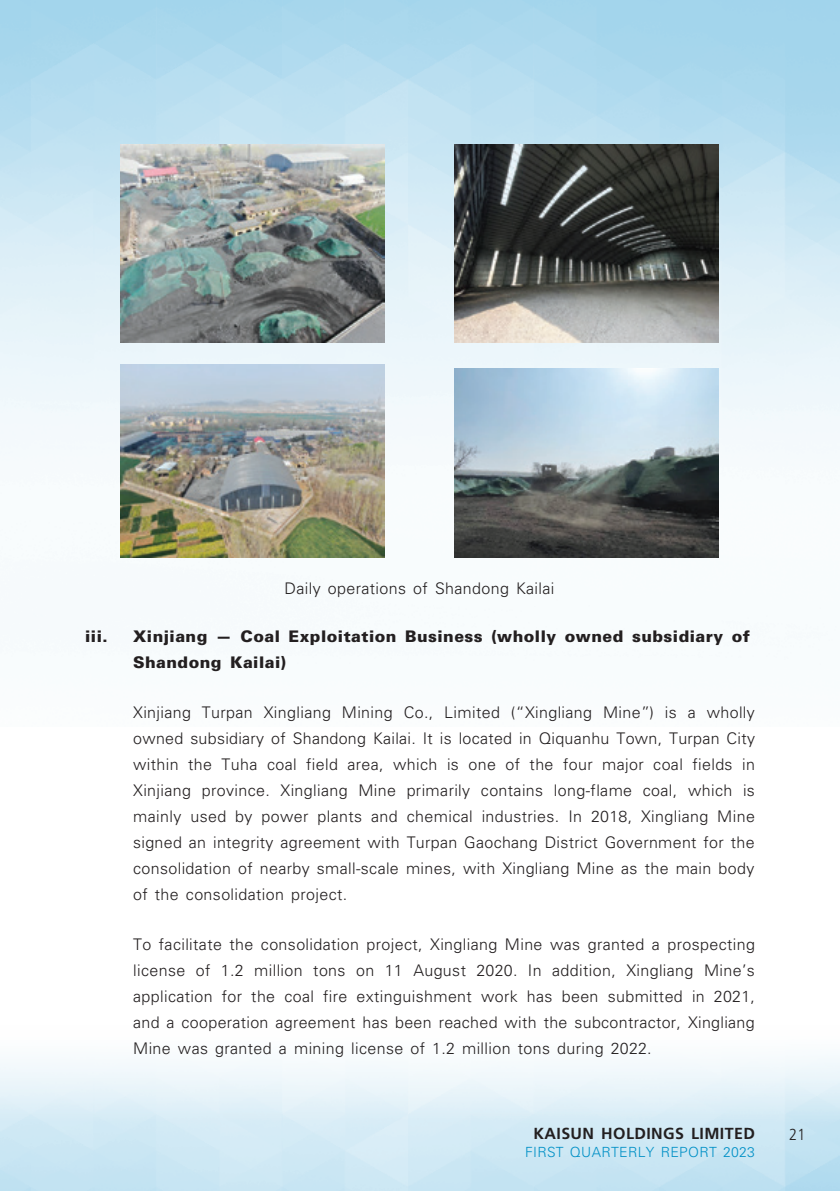
<style>
.page{position:relative;width:840px;height:1191px;background:#fff}
.page>*{position:absolute;margin:0;border:0;box-sizing:border-box;transform-origin:0 0}
._01_Body_Text{font:300 16px/26px "Univers LT Std";letter-spacing:.025em;color:#231f20;text-align:justify}
._04___H2{font:900 16px/26px "Univers LT Std";letter-spacing:.025em;color:#231f20}
.t1{font:700 16px "Frutiger LT Std";letter-spacing:.025em;color:#231f20}
.t2{font:300 16px "Frutiger LT Std";color:#231f20;scale:.9 1}
.t3{font:300 14px "Univers LT Std";letter-spacing:.025em;color:#0090c6}
</style>
<div class="page">
<img style="left:0;top:0;width:839px;height:558px">
<img style="left:120px;top:145px;width:264px;height:198px">
<img style="left:454px;top:145px;width:264px;height:197px">
<img style="left:120px;top:365px;width:264px;height:192px">
<img style="left:454px;top:369px;width:264px;height:188px">
<p class="_01_Body_Text" style="left:284px;top:575px;width:271px">Daily operations of Shandong Kailai</p>
<p class="_04___H2" style="left:85px;top:623px;width:24px">iii.</p>
<p class="_04___H2" style="left:133px;top:623px;width:618px">Xinjiang — Coal Exploitation Business (wholly owned subsidiary of<br>Shandong Kailai)</p>
<p class="_01_Body_Text" style="left:133px;top:699px;width:623px">Xinjiang Turpan Xingliang Mining Co., Limited (“Xingliang Mine”) is a wholly owned subsidiary of Shandong Kailai. It is located in Qiquanhu Town, Turpan City within the Tuha coal field area, which is one of the four major coal fields in Xinjiang province. Xingliang Mine primarily contains long-flame coal, which is mainly used by power plants and chemical industries. In 2018, Xingliang Mine signed an integrity agreement with Turpan Gaochang District Government for the consolidation of nearby small-scale mines, with Xingliang Mine as the main body of the consolidation project.</p>
<p class="_01_Body_Text" style="left:133px;top:931px;width:623px">To facilitate the consolidation project, Xingliang Mine was granted a prospecting license of 1.2 million tons on 11 August 2020. In addition, Xingliang Mine’s application for the coal fire extinguishment work has been submitted in 2021, and a cooperation agreement has been reached with the subcontractor, Xingliang Mine was granted a mining license of 1.2 million tons during 2022.</p>
<p class="t1" style="left:533px;top:1124px;width:223px">KAISUN HOLDINGS LIMITED</p>
<p class="t2" style="left:788px;top:1125px;width:20px">21</p>
<p class="t3" style="left:524px;top:1143px;width:231px">FIRST QUARTERLY REPORT 2023</p>
</div>
